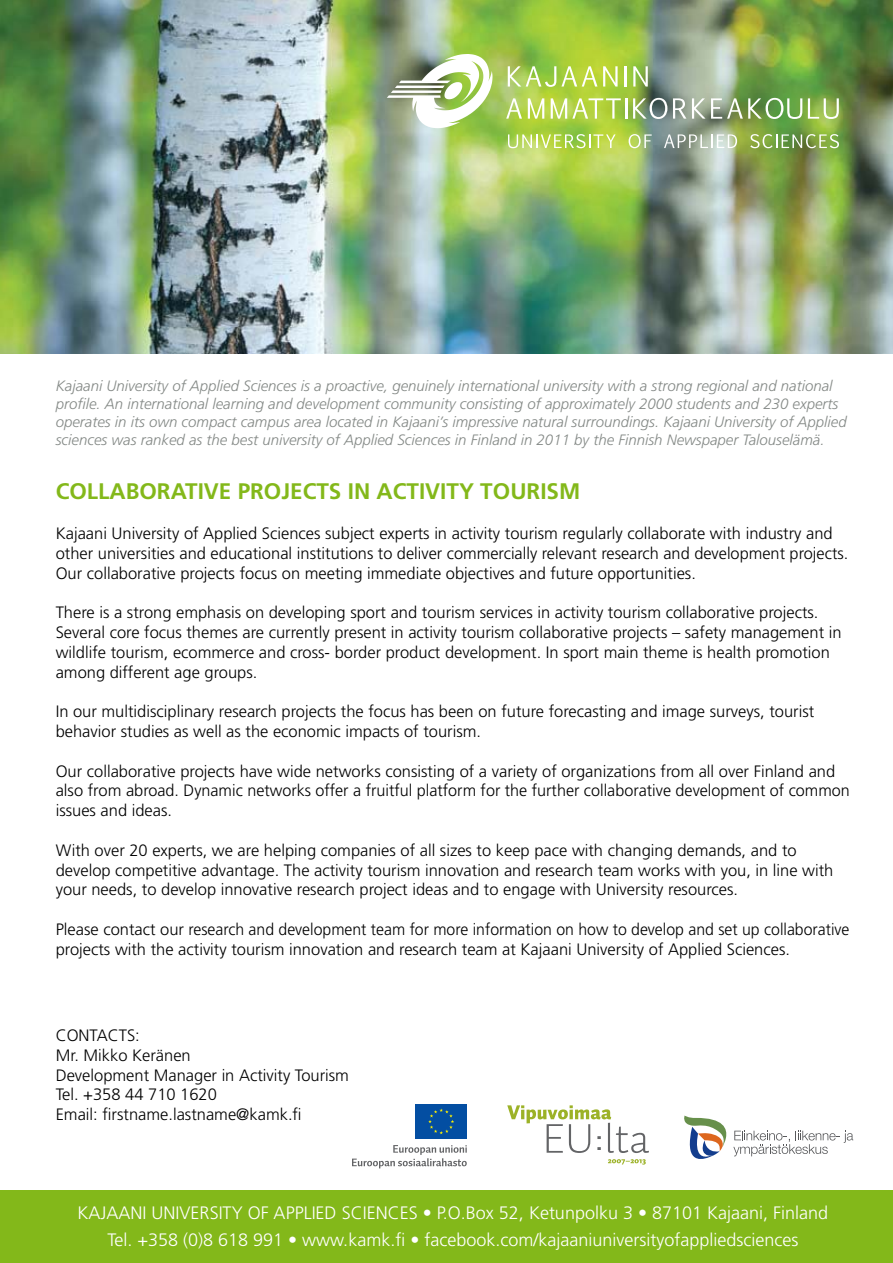
<style>
.page{position:relative;width:893px;height:1263px;background:#fff}
.page>*{position:absolute;margin:0;border:0;box-sizing:border-box;transform-origin:0 0}
.t1{font:700 22.5px "Frutiger";color:#83b81a}
.t2{font:300 18px/27px "Frutiger";color:#fff;text-align:center}
.t3{font:300 16.5px/19.8px "Frutiger";color:#000}
.t4{font:italic 300 15px/18px "Frutiger";color:#848986}
</style>
<div class="page">
<div style="left:0;top:1191px;width:893px;height:72px;background:#83b81a"></div>
<svg style="left:352px;top:1145px;width:115px;height:23px"></svg>
<div style="left:416px;top:1104px;width:51px;height:35px;background:#034ea2"></div>
<svg style="left:428px;top:1108px;width:26px;height:26px"></svg>
<svg style="left:608px;top:1159px;width:38px;height:5px"></svg>
<svg style="left:507px;top:1105px;width:142px;height:48px"></svg>
<svg style="left:684px;top:1115px;width:169px;height:44px"></svg>
<img style="left:0;top:0;width:893px;height:353px">
<svg style="left:508px;top:134px;width:108px;height:14px"></svg>
<svg style="left:629px;top:134px;width:23px;height:14px"></svg>
<svg style="left:664px;top:134px;width:73px;height:14px"></svg>
<svg style="left:750px;top:134px;width:89px;height:14px"></svg>
<img style="left:387px;top:54px;width:105px;height:74px">
<svg style="left:508px;top:66px;width:89px;height:21px"></svg>
<svg style="left:603px;top:66px;width:15px;height:21px"></svg>
<hr style="left:625px;top:66px;width:2px;height:21px;background:#fff">
<svg style="left:633px;top:66px;width:15px;height:21px"></svg>
<svg style="left:506px;top:98px;width:16px;height:21px"></svg>
<svg style="left:528px;top:98px;width:16px;height:21px"></svg>
<svg style="left:551px;top:98px;width:70px;height:21px"></svg>
<hr style="left:625px;top:98px;width:2px;height:21px;background:#fff">
<svg style="left:633px;top:98px;width:34px;height:21px"></svg>
<svg style="left:673px;top:98px;width:13px;height:21px"></svg>
<svg style="left:692px;top:98px;width:13px;height:21px"></svg>
<svg style="left:711px;top:98px;width:91px;height:21px"></svg>
<svg style="left:808px;top:98px;width:31px;height:21px"></svg>
<p class="t4" style="left:56px;top:377px;width:792px">Kajaani University of Applied Sciences is a proactive, genuinely international university with a strong regional and national profile. An international learning and development community consisting of approximately 2000 students and 230 experts operates in its own compact campus area located in Kajaani’s impressive natural surroundings. Kajaani University of Applied sciences was ranked as the best university of Applied Sciences in Finland in 2011 by the Finnish Newspaper Talouselämä.</p>
<h1 class="t1" style="left:56px;top:478px;width:526px">COLLABORATIVE PROJECTS IN ACTIVITY TOURISM</h1>
<p class="t3" style="left:56px;top:524px;width:794px">Kajaani University of Applied Sciences subject experts in activity tourism regularly collaborate with industry and other universities and educational institutions to deliver commercially relevant research and development projects.<br>Our collaborative projects focus on meeting immediate objectives and future opportunities.</p>
<p class="t3" style="left:56px;top:603px;width:787px">There is a strong emphasis on developing sport and tourism services in activity tourism collaborative projects.<br>Several core focus themes are currently present in activity tourism collaborative projects – safety management in wildlife tourism, ecommerce and cross- border product development. In sport main theme is health promotion among different age groups.</p>
<p class="t3" style="left:56px;top:702px;width:760px">In our multidisciplinary research projects the focus has been on future forecasting and image surveys, tourist behavior studies as well as the economic impacts of tourism.</p>
<p class="t3" style="left:56px;top:761px;width:796px">Our collaborative projects have wide networks consisting of a variety of organizations from all over Finland and also from abroad. Dynamic networks offer a fruitful platform for the further collaborative development of common issues and ideas.</p>
<p class="t3" style="left:56px;top:840px;width:779px">With over 20 experts, we are helping companies of all sizes to keep pace with changing demands, and to develop competitive advantage. The activity tourism innovation and research team works with you, in line with your needs, to develop innovative research project ideas and to engage with University resources.</p>
<p class="t3" style="left:56px;top:920px;width:795px">Please contact our research and development team for more information on how to develop and set up collaborative projects with the activity tourism innovation and research team at Kajaani University of Applied Sciences.</p>
<p class="t3" style="left:56px;top:1026px;width:295px">CONTACTS:<br>Mr. Mikko Keränen<br>Development Manager in Activity Tourism<br>Tel. +358 44 710 1620<br>Email: firstname.lastname@kamk.fi</p>
<p class="t2" style="left:78px;top:1199px;width:752px">KAJAANI UNIVERSITY OF APPLIED SCIENCES • P.O.Box 52, Ketunpolku 3 • 87101 Kajaani, Finland<br>Tel. +358 (0)8 618 991 • www.kamk.fi • facebook.com/kajaaniuniversityofappliedsciences</p>
</div>
